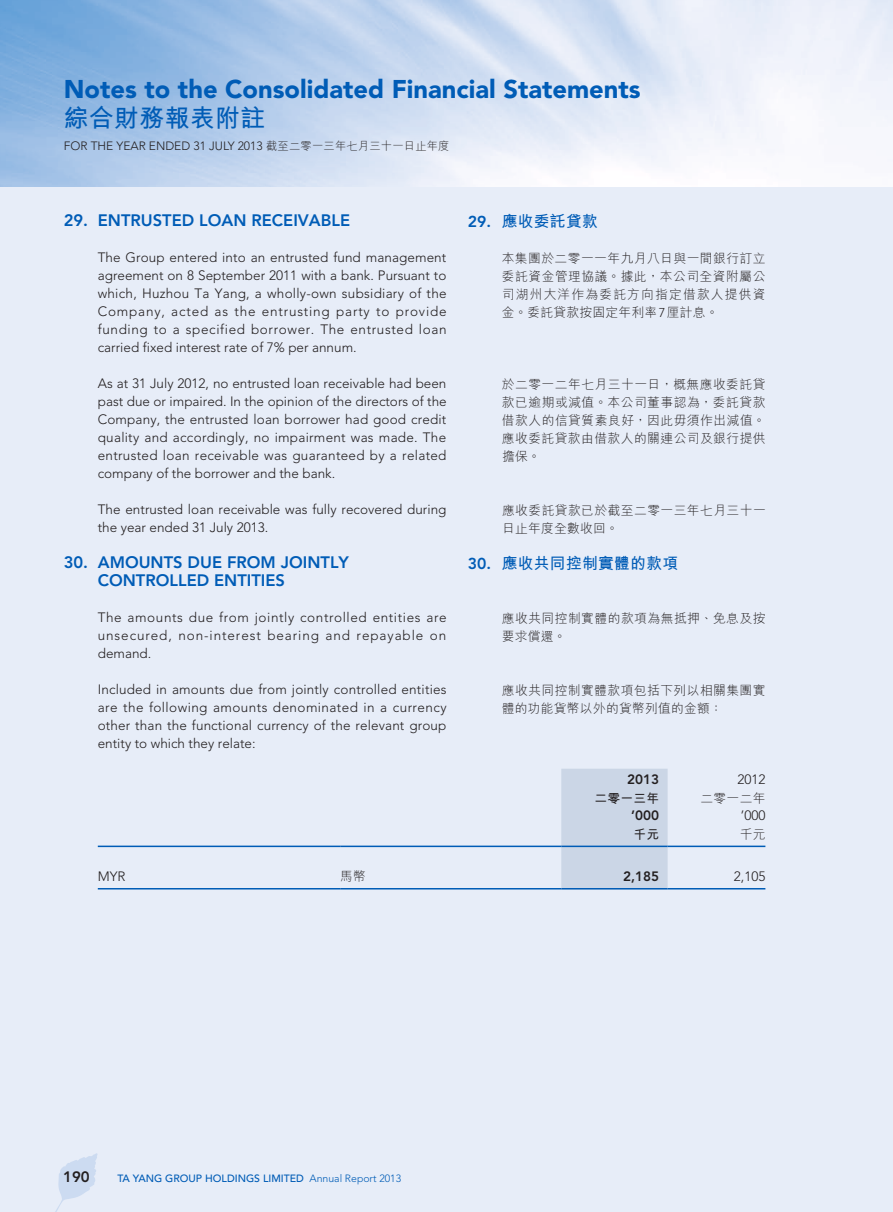
<style>
.page{position:relative;width:893px;height:1212px;background:#fff}
.page>*{position:absolute;margin:0;border:0;box-sizing:border-box;transform-origin:0 0}
.t1{font:900 25.5px "Avenir LT Std";color:#005cb6}
.t2{font:700 24.75px "M Hei HK";letter-spacing:.02em;color:#005cb6}
.t3{font:800 16.5px/18px "Avenir LT Std";color:#005cb6}
.t4{font:700 15.75px "M Hei HK";letter-spacing:.02em;color:#005cb6}
.t5{font:800 15px "Avenir LT Std";color:#231f20}
.t6{font:300 13.5px/18px "Avenir LT Std";letter-spacing:.005em;color:#231f20;text-align:justify}
.t7{font:800 13.5px "Avenir LT Std";color:#231f20}
.t8{font:300 12.75px/18px "M Hei HK";letter-spacing:.035em;color:#231f20}
.t9{font:700 12.75px "M Hei HK";letter-spacing:.02em;color:#231f20}
.t10{font:300 12px "Avenir LT Std";color:#231f20}
.t11{font:300 11.25px "M Hei HK";letter-spacing:.02em;color:#231f20}
.t12{font:500 10.5px "Avenir LT Std";color:#005cb6}
.s1{font-family:"Avenir LT Std";font-size:12px}
.s2{font-family:"Avenir LT Std";font-weight:800}
.s3{font-family:"Avenir LT Std"}
.s4{font-weight:300}
</style>
<div class="page">
<img style="left:0;top:0;width:893px;height:187px">
<div style="left:0;top:187px;width:893px;height:1025px;background:#e7edf8"></div>
<svg style="left:55px;top:1153px;width:43px;height:59px"></svg>
<div style="left:561px;top:769px;width:107px;height:119px;background:#cbd6e6"></div>
<hr style="left:98px;top:845px;width:242px;height:2px;background:#005cb6">
<hr style="left:340px;top:845px;width:221px;height:2px;background:#005cb6">
<hr style="left:561px;top:845px;width:107px;height:2px;background:#005cb6">
<hr style="left:668px;top:845px;width:97px;height:2px;background:#005cb6">
<hr style="left:98px;top:888px;width:242px;height:1px;background:#005cb6">
<hr style="left:340px;top:888px;width:221px;height:1px;background:#005cb6">
<hr style="left:561px;top:888px;width:107px;height:1px;background:#005cb6">
<hr style="left:668px;top:888px;width:97px;height:1px;background:#005cb6">
<h1 class="t1" style="left:64px;top:73px;width:578px">Notes to the Consolidated Financial Statements</h1>
<h2 class="t2" style="left:64px;top:100px;width:203px">綜合財務報表附註</h2>
<p class="t10" style="left:64px;top:139px;width:68px">For The Year</p>
<p class="t10" style="left:149px;top:139px;width:17px">Ended</p>
<p class="t10" style="left:193px;top:139px;width:29px">31 July</p>
<p class="t11" style="left:238px;top:140px;width:213px"><span class="s1">2013</span> 截至二零一三年七月三十一日止年度</p>
<p class="t3" style="left:64px;top:212px;width:288px">29. ENTRUSTED LOAN RECEIVABLE</p>
<p class="t6" style="left:98px;top:249px;width:350px">The Group entered into an entrusted fund management agreement on 8 September 2011 with a bank. Pursuant to which, Huzhou Ta Yang, a wholly-own subsidiary of the Company, acted as the entrusting party to provide funding to a specified borrower. The entrusted loan carried fixed interest rate of 7% per annum.</p>
<p class="t6" style="left:98px;top:375px;width:350px">As at 31 July 2012, no entrusted loan receivable had been past due or impaired. In the opinion of the directors of the Company, the entrusted loan borrower had good credit quality and accordingly, no impairment was made. The entrusted loan receivable was guaranteed by a related company of the borrower and the bank.</p>
<p class="t6" style="left:98px;top:501px;width:350px">The entrusted loan receivable was fully recovered during the year ended 31 July 2013.</p>
<p class="t3" style="left:98px;top:554px;width:253px;text-indent:-34px">30. AMOUNTS DUE FROM JOINTLY<br>CONTROLLED ENTITIES</p>
<p class="t6" style="left:98px;top:609px;width:350px">The amounts due from jointly controlled entities are unsecured, non-interest bearing and repayable on demand.</p>
<p class="t6" style="left:98px;top:681px;width:350px">Included in amounts due from jointly controlled entities are the following amounts denominated in a currency other than the functional currency of the relevant group entity to which they relate:</p>
<p class="t4" style="left:468px;top:209px;width:132px"><span class="s2">29.</span> 應收委託貸款</p>
<p class="t8" style="left:502px;top:249px;width:265px;text-align:justify">本集團於二零一一年九月八日與一間銀行訂立委託資金管理協議。據此，本公司全資附屬公司湖州大洋作為委託方向指定借款人提供資金。委託貸款按固定年利率<span class="s3">7</span>厘計息。</p>
<p class="t8" style="left:502px;top:375px;width:265px;text-align:justify">於二零一二年七月三十一日，概無應收委託貸款已逾期或減值。本公司董事認為，委託貸款借款人的信貸質素良好，因此毋須作出減值。應收委託貸款由借款人的關連公司及銀行提供擔保。</p>
<p class="t8" style="left:502px;top:501px;width:265px">應收委託貸款已於截至二零一三年七月三十一日止年度全數收回。</p>
<p class="t4" style="left:468px;top:551px;width:212px"><span class="s2">30.</span> 應收共同控制實體的款項</p>
<p class="t8" style="left:502px;top:609px;width:265px">應收共同控制實體的款項為無抵押、免息及按要求償還。</p>
<p class="t8" style="left:502px;top:681px;width:265px">應收共同控制實體款項包括下列以相關集團實體的功能貨幣以外的貨幣列值的金額：</p>
<p class="t7" style="left:627px;top:772px;width:33px">2013</p>
<p class="t6" style="left:737px;top:771px;width:30px">2012</p>
<p class="t9" style="left:594px;top:789px;width:66px">二零一三年</p>
<p class="t8" style="left:701px;top:789px;width:66px">二零一二年</p>
<p class="t7" style="left:631px;top:808px;width:29px">’000</p>
<p class="t6" style="left:741px;top:807px;width:26px">’000</p>
<p class="t9" style="left:633px;top:825px;width:27px">千元</p>
<p class="t8" style="left:740px;top:825px;width:27px">千元</p>
<p class="t6" style="left:98px;top:867px;width:29px">MYR</p>
<p class="t8" style="left:340px;top:867px;width:27px">馬幣</p>
<p class="t7" style="left:623px;top:868px;width:37px">2,185</p>
<p class="t6" style="left:734px;top:867px;width:33px">2,105</p>
<p class="t5" style="left:63px;top:1168px;width:28px">190</p>
<p class="t12" style="left:117px;top:1172px;width:285px">TA YANG GROUP HOLDINGS LIMITED <span class="s4">Annual Report 2013</span></p>
</div>
